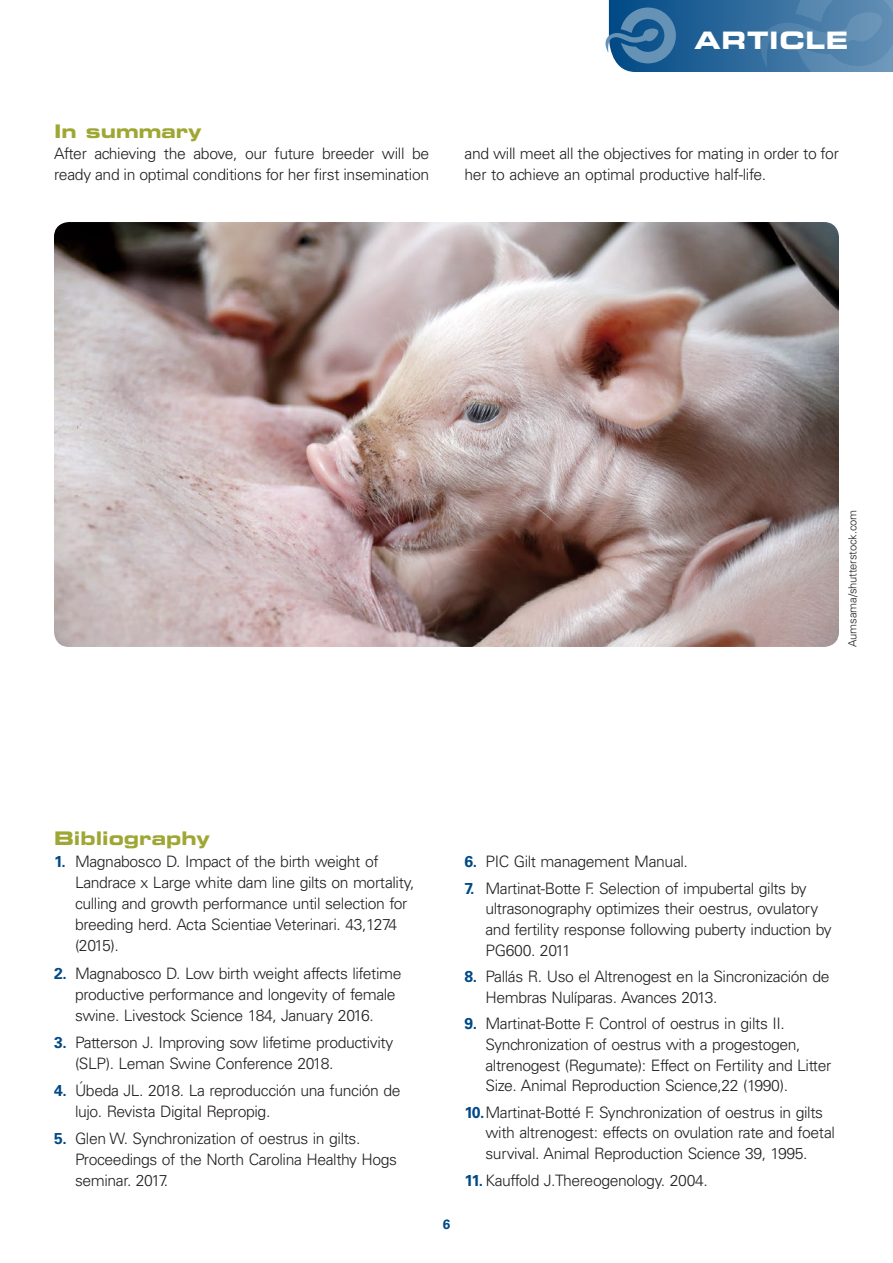
<style>
.page{position:relative;width:893px;height:1263px;background:#fff}
.page>*{position:absolute;margin:0;border:0;box-sizing:border-box;transform-origin:0 0}
.t1{font:24px "Eurostile LT Std Bold Ex 2";letter-spacing:.03em;color:#fff}
.MSD_Apartado_1{font:18.75px "Eurostile LT Std Bold Ex 2";color:#9fa734}
.MSD_Texto_normal{font:300 15.75px/21px "Univers LT Std";letter-spacing:-.025em;color:#231f20}
.t2{font:700 13.5px "Univers LT Std";color:#004986}
.MSD_Fuente_foto{font:300 11.25px "Univers LT Std";letter-spacing:-.01em;color:#231f20}
.s1{font-weight:700;color:#004986}
</style>
<div class="page">
<svg style="left:605px;top:0;width:288px;height:72px;background:#4076a4"></svg>
<img style="left:54px;top:222px;width:785px;height:425px">
<h1 class="t1" style="left:694px;top:24px;width:155px">ARTICLE</h1>
<p class="MSD_Apartado_1" style="left:54px;top:118px;width:149px">In summary</p>
<p class="MSD_Texto_normal" style="left:54px;top:143px;width:377px">After achieving the above, our future breeder will be ready and in optimal conditions for her first insemination</p>
<p class="MSD_Texto_normal" style="left:464px;top:143px;width:376px">and will meet all the objectives for mating in order to for her to achieve an optimal productive half-life.</p>
<p class="MSD_Fuente_foto" style="left:845px;top:647px;width:139px;rotate:-90deg">Aumsama/shutterstock.com</p>
<p class="MSD_Apartado_1" style="left:54px;top:825px;width:158px">Bibliography</p>
<p class="MSD_Texto_normal" style="left:75px;top:851px;width:341px;text-indent:-21px"><span class="s1">1.</span> Magnabosco D. Impact of the birth weight of Landrace x Large white dam line gilts on mortality, culling and growth performance until selection for breeding herd. Acta Scientiae Veterinari. 43,1274 (2015).</p>
<p class="MSD_Texto_normal" style="left:75px;top:962px;width:328px;text-indent:-21px"><span class="s1">2.</span> Magnabosco D. Low birth weight affects lifetime productive performance and longevity of female swine. Livestock Science 184, January 2016.</p>
<p class="MSD_Texto_normal" style="left:75px;top:1032px;width:320px;text-indent:-21px"><span class="s1">3.</span> Patterson J. Improving sow lifetime productivity (SLP). Leman Swine Conference 2018.</p>
<p class="MSD_Texto_normal" style="left:75px;top:1080px;width:327px;text-indent:-21px"><span class="s1">4.</span> Úbeda JL. 2018. La reproducción una función de lujo. Revista Digital Repropig.</p>
<p class="MSD_Texto_normal" style="left:75px;top:1128px;width:324px;text-indent:-21px"><span class="s1">5.</span> Glen W. Synchronization of oestrus in gilts.<br>Proceedings of the North Carolina Healthy Hogs seminar. 2017.</p>
<p class="t2" style="left:443px;top:1217px;width:9px">6</p>
<p class="MSD_Texto_normal" style="left:464px;top:851px;width:225px"><span class="s1">6.</span> PIC Gilt management Manual.</p>
<p class="MSD_Texto_normal" style="left:485px;top:878px;width:348px;line-height:20.5px;text-indent:-21px"><span class="s1">7.</span> Martinat-Botte F. Selection of impubertal gilts by ultrasonography optimizes their oestrus, ovulatory and fertility response following puberty induction by PG600. 2011</p>
<p class="MSD_Texto_normal" style="left:485px;top:966px;width:346px;line-height:20.5px;text-indent:-21px"><span class="s1">8.</span> Pallás R. Uso el Altrenogest en la Sincronización de<br>Hembras Nulíparas. Avances 2013.</p>
<p class="MSD_Texto_normal" style="left:485px;top:1013px;width:347px;line-height:20.5px;text-indent:-21px"><span class="s1">9.</span> Martinat-Botte F. Control of oestrus in gilts II.<br>Synchronization of oestrus with a progestogen, altrenogest (Regumate): Effect on Fertility and Litter Size. Animal Reproduction Science,22 (1990).</p>
<p class="MSD_Texto_normal" style="left:485px;top:1102px;width:351px;line-height:20.5px;text-indent:-21px"><span class="s1">10.</span>Martinat-Botté F. Synchronization of oestrus in gilts with altrenogest: effects on ovulation rate and foetal survival. Animal Reproduction Science 39, 1995.</p>
<p class="MSD_Texto_normal" style="left:464px;top:1169px;width:245px"><span class="s1">11.</span> Kauffold J.Thereogenology. 2004.</p>
</div>
